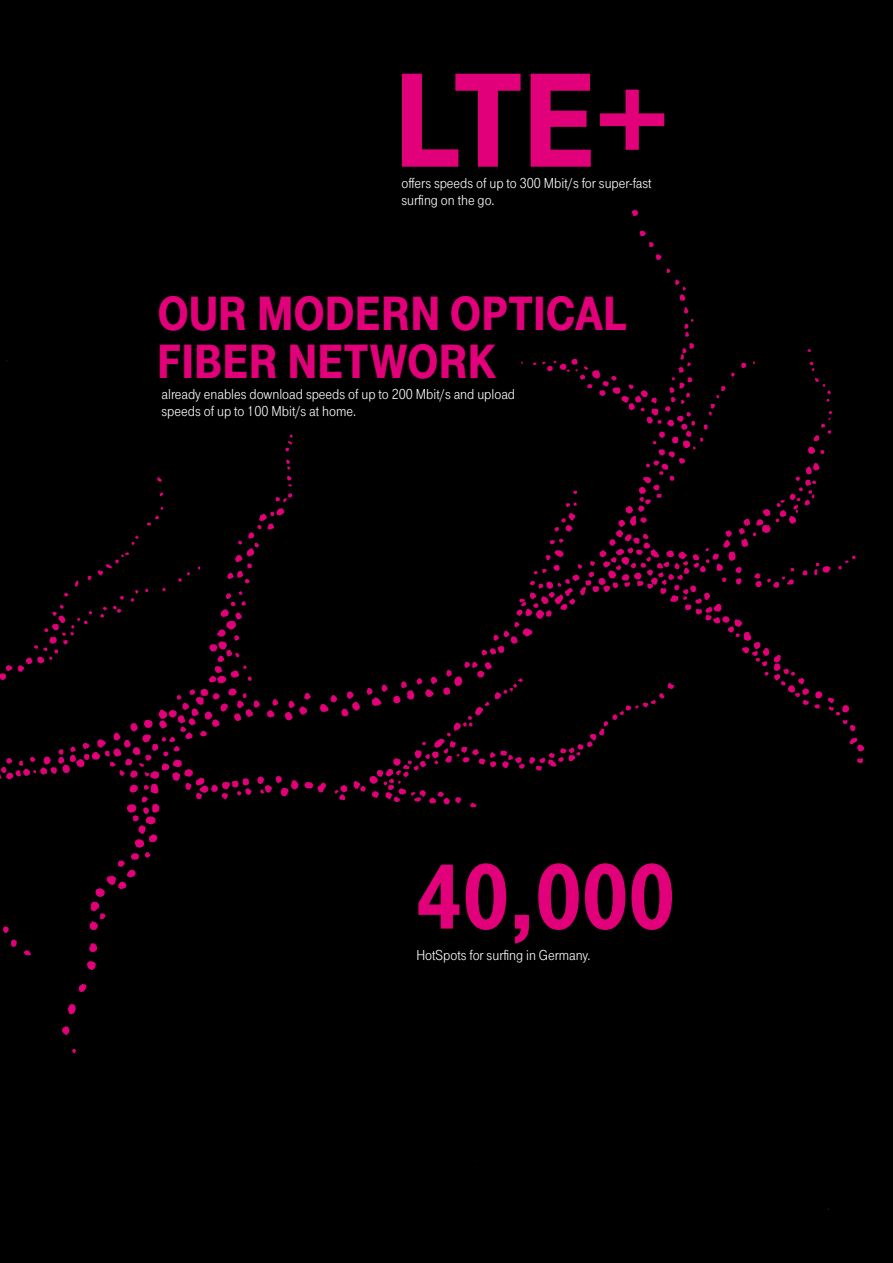
<style>
.page{position:relative;width:893px;height:1263px;background:#000}
.page>*{position:absolute;margin:0;border:0;box-sizing:border-box;transform-origin:0 0}
.t1{font:900 139.5px "Tele Grotesk Headline";color:#e2007a}
.t2{font:900 95.85px "Tele Grotesk Headline";color:#e2007a}
.t3{font:900 49.65px/47.5px "Tele Grotesk Headline";color:#e2007a}
.t4{font:15px/17.2px "Tele Grotesk Pro";color:#fff}
</style>
<div class="page">
<h1 class="t1" style="left:394px;top:43px;width:275px">LTE+</h1>
<p class="t4" style="left:401px;top:174px;width:252px">offers speeds of up to 300 Mbit/s for super-fast surfing on the go.</p>
<h3 class="t3" style="left:157px;top:290px;width:467px">OUR MODERN -OPTICAL<br>FIBER NETWORK</h3>
<p class="t4" style="left:162px;top:385px;width:355px">already enables download speeds of up to 200 Mbit/s and upload speeds of up to 100 Mbit/s at home.</p>
<h2 class="t2" style="left:415px;top:843px;width:261px">40,000</h2>
<p class="t4" style="left:416px;top:946px;width:176px">HotSpots for surfing in Germany.</p>
</div>
